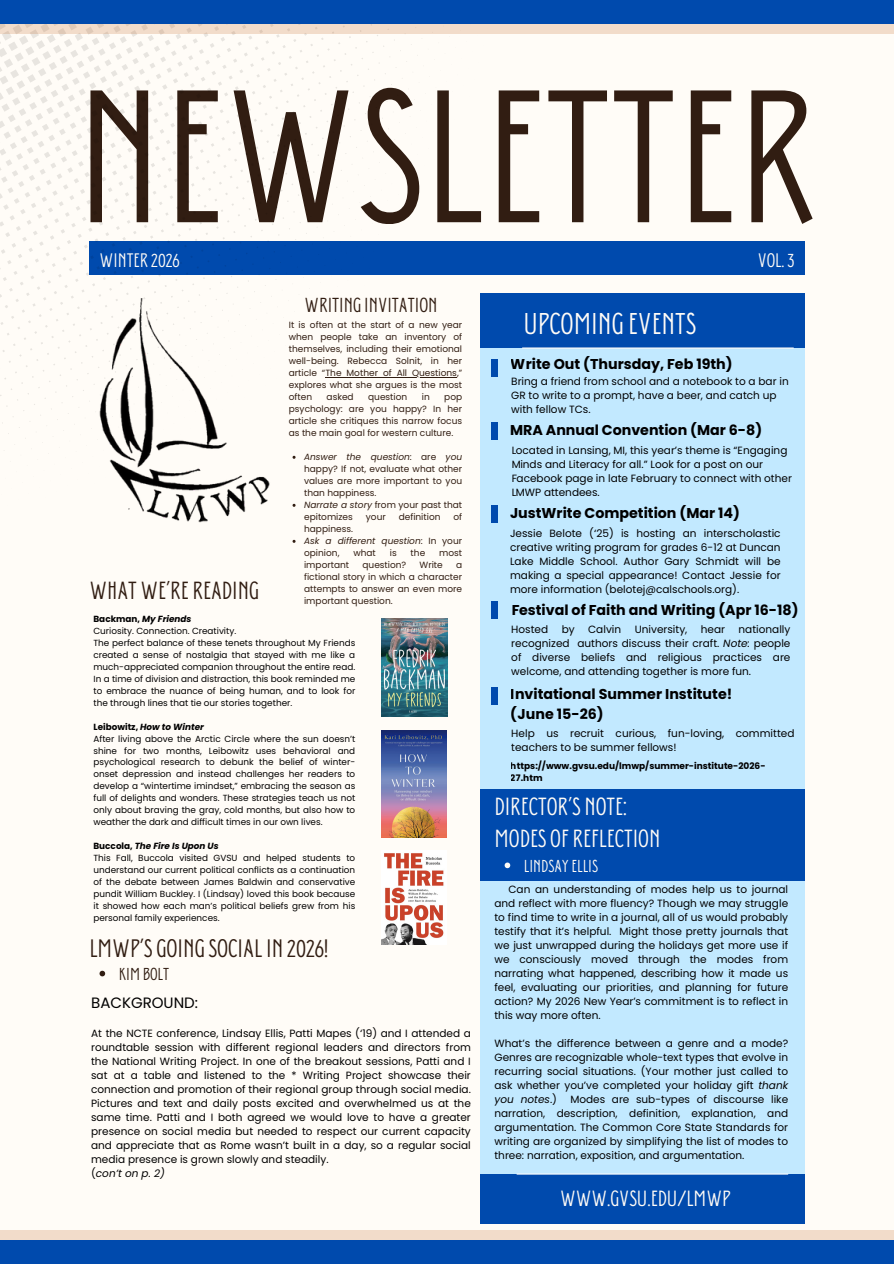
<style>
.page{position:relative;width:894px;height:1264px;background:#fff}
.page>*{position:absolute;margin:0;border:0;box-sizing:border-box;transform-origin:0 0}
.t1{font:188.1px "Donau Uppercase Neue";color:#311d12}
.t2{font:30px "Donau Uppercase Neue";color:#fffcf7}
.t3{font:25.2px "Donau Uppercase Neue";color:#311d12}
.t4{font:24.75px/31.5px "Donau Uppercase Neue";color:#fffcf7}
.t5{font:24.75px "Donau Uppercase Neue";color:#311d12}
.t6{font:21.9px "Donau Uppercase Neue";color:#fffcf7}
.t7{font:20.25px "Donau Uppercase Neue";color:#311d12}
.t8{font:19.5px "Donau Uppercase Neue";color:#fffcf7}
.t9{font:17.25px "Donau Uppercase Neue";color:#fffcf7}
.t10{font:17.25px "Donau Uppercase Neue";color:#311d12}
.t11{font:15px "Poppins";color:#000}
.t12{font:700 14.25px/19.6px "Poppins";color:#000}
.t13{font:10.5px/14px "Poppins";color:#000;text-align:justify}
.t14{font:9px/12px "Poppins";color:#311d12;text-align:justify}
.t15{font:700 9px/12px "Poppins";color:#000}
.t16{font:8.85px/11.9px "Poppins";color:#000}
.s1{font-style:italic}
.s2{font-weight:700}
.s3{font-weight:700;font-style:italic}
</style>
<div class="page">
<div style="left:0;top:0;width:893px;height:1263px;background:#fffcf7"></div>
<div style="left:89px;top:241px;width:715px;height:33px;background:#004aad"></div>
<svg style="left:0;top:33px;width:516px;height:490px"></svg>
<div style="left:0;top:1230px;width:893px;height:33px;background:#f2dcca"></div>
<div style="left:0;top:0;width:893px;height:33px;background:#f2dcca"></div>
<div style="left:0;top:1239px;width:893px;height:24px;background:#004aad"></div>
<div style="left:0;top:0;width:893px;height:24px;background:#004aad"></div>
<div style="left:480px;top:294px;width:324px;height:880px;background:#c2e9ff"></div>
<div style="left:480px;top:1174px;width:324px;height:49px;background:#004aad"></div>
<hr style="left:516px;top:1173px;width:272px;height:1px;background:#fdfdfd">
<div style="left:480px;top:789px;width:324px;height:92px;background:#004aad"></div>
<div style="left:480px;top:294px;width:324px;height:54px;background:#004aad"></div>
<hr style="left:522px;top:347px;width:271px;height:1px;background:#fffcf7">
<div style="left:491px;top:359px;width:6px;height:17px;background:#004aad"></div>
<img style="left:91px;top:298px;width:189px;height:224px">
<img style="left:382px;top:618px;width:65px;height:98px">
<img style="left:381px;top:730px;width:65px;height:107px">
<svg style="left:504px;top:862px;width:6px;height:6px"></svg>
<svg style="left:99px;top:970px;width:6px;height:6px"></svg>
<hr style="left:325px;top:377px;width:132px;height:1px;background:#311d12">
<img style="left:381px;top:853px;width:63px;height:91px">
<div style="left:491px;top:423px;width:6px;height:17px;background:#004aad"></div>
<div style="left:491px;top:505px;width:6px;height:17px;background:#004aad"></div>
<div style="left:491px;top:602px;width:6px;height:17px;background:#004aad"></div>
<div style="left:491px;top:687px;width:6px;height:17px;background:#004aad"></div>
<h1 class="t1" style="left:76px;top:40px;width:743px">NEWSLETTER</h1>
<h6 class="t8" style="left:99px;top:248px;width:82px">WINTER 2026</h6>
<p class="t8" style="left:757px;top:248px;width:38px">VOL.3</p>
<h4 class="t7" style="left:304px;top:292px;width:134px">WRITINGINVITATION</h4>
<h3 class="t5" style="left:89px;top:575px;width:171px">WHAT WE’RE READING</h3>
<p class="t14" style="left:289px;top:319px;width:175px">It is often at the start of a new year when people take an inventory of themselves, including their emotional well-being. Rebecca Solnit, in her article “The Mother of All Questions,” explores what she argues is the most often</p>
<p class="t14" style="left:326px;top:391px;width:29px">asked</p>
<p class="t14" style="left:368px;top:391px;width:41px">question</p>
<p class="t14" style="left:421px;top:391px;width:9px">in</p>
<p class="t14" style="left:289px;top:391px;width:175px;text-indent:155px">pop psychology: are you happy? In her article she critiques this narrow focus as the main goal for western culture.</p>
<p class="t14" style="left:304px;top:451px;width:159px;text-align:left"><span class="s1">Answer the question</span>: are <span class="s1">you </span>happy? If not, evaluate what other values are more important to you than happiness.<br><span class="s1">Narrate a story</span> from your past that epitomizes</p>
<p class="t14" style="left:366px;top:511px;width:21px">your</p>
<p class="t14" style="left:398px;top:511px;width:43px">definition</p>
<p class="t14" style="left:453px;top:511px;width:10px">of</p>
<p class="t14" style="left:304px;top:523px;width:159px;text-align:left">happiness.<br><span class="s1">Ask a different question</span>: In your opinion,</p>
<p class="t14" style="left:353px;top:547px;width:24px">what</p>
<p class="t14" style="left:389px;top:547px;width:8px">is</p>
<p class="t14" style="left:410px;top:547px;width:16px">the</p>
<p class="t14" style="left:439px;top:547px;width:25px">most</p>
<p class="t14" style="left:304px;top:559px;width:47px">important</p>
<p class="t14" style="left:362px;top:559px;width:45px">question?</p>
<p class="t14" style="left:419px;top:559px;width:25px">Write</p>
<p class="t14" style="left:304px;top:559px;width:159px;text-indent:152px">a fictional story in which a character attempts to answer an even more important question.</p>
<p class="t16" style="left:93px;top:613px;width:263px"><span class="s2">Backman,</span> <span class="s3">My Friends<br></span>Curiosity. Connection. Creativity.<br>The perfect balance of these tenets throughout My Friends created a sense of nostalgia that stayed with me like a much-appreciated companion throughout the entire read.<br>In a time of division and distraction, this book reminded me to embrace the nuance of being human, and to look for the through lines that tie our stories together.</p>
<p class="t16" style="left:93px;top:720px;width:263px"><span class="s2">Leibowitz,</span> <span class="s3">How to Winter<br></span>After living above the Arctic Circle where the sun doesn’t shine for two months, Leibowitz uses behavioral and psychological research to debunk the belief of winter&shy;onset depression and instead challenges her readers to develop a “wintertime imindset,” embracing the season as full of delights and wonders. These strategies teach us not only about braving the gray, cold months, but also how to weather the dark and difficult times in our own lives.</p>
<p class="t16" style="left:93px;top:840px;width:263px"><span class="s2">Buccola,</span> <span class="s3">The Fire Is Upon Us<br></span>This Fall, Buccola visited GVSU and helped students to understand our current political conflicts as a continuation of the debate between James Baldwin and conservative pundit William Buckley. I (Lindsay) loved this book because it showed how each man’s political beliefs grew from his personal family experiences.</p>
<h3 class="t3" style="left:89px;top:932px;width:240px">LMWP’SGOINGSOCIALIN 2026!</h3>
<p class="t10" style="left:119px;top:963px;width:51px">KIM BOLT</p>
<h3 class="t11" style="left:91px;top:992px;width:108px">BACKGROUND:</h3>
<p class="t13" style="left:91px;top:1026px;width:381px;text-align:left">At the NCTE conference, Lindsay Ellis, Patti Mapes (‘19) and I attended a roundtable session with different regional leaders and directors from the National Writing Project. In one of the breakout sessions, Patti and I sat at a table and listened to the * Writing Project showcase their connection and promotion of their regional group through social media.<br>Pictures and text and daily posts excited and overwhelmed us at the same time. Patti and I both agreed we would love to have a greater presence on social media but needed to respect our current capacity and appreciate that as Rome wasn’t built in a day, so a regular social media presence is grown slowly and steadily.<br>(<span class="s1">con’t on p. 2)</span></p>
<h2 class="t2" style="left:523px;top:305px;width:174px">UPCOMINGEVENTS</h2>
<h3 class="t12" style="left:510px;top:354px;width:223px">Write Out (Thursday, Feb 19th)</h3>
<p class="t13" style="left:511px;top:374px;width:279px;text-align:left">Bring a friend from school and a notebook to a bar in<br>GR to write to a prompt, have a beer, and catch up with fellow TCs.</p>
<p class="t12" style="left:510px;top:420px;width:253px">MRA Annual Convention (Mar 6-8)</p>
<p class="t13" style="left:511px;top:443px;width:282px;text-align:left">Located in Lansing, MI, this year’s theme is “Engaging Minds and Literacy for all.” Look for a post on our Facebook page in late February to connect with other LMWP attendees.</p>
<h3 class="t12" style="left:510px;top:503px;width:231px">JustWrite Competition (Mar 14)</h3>
<p class="t13" style="left:510px;top:526px;width:272px">Jessie Belote (‘25) is hosting an interscholastic creative writing program for grades 6-12 at Duncan Lake Middle School. Author Gary Schmidt will be making a special appearance! Contact Jessie for more information (belotej@calschools.org).</p>
<h3 class="t12" style="left:511px;top:600px;width:288px">Festival of Faith and Writing (Apr 16-18)</h3>
<p class="t13" style="left:511px;top:622px;width:38px">Hosted</p>
<p class="t13" style="left:561px;top:622px;width:15px">by</p>
<p class="t13" style="left:588px;top:622px;width:34px">Calvin</p>
<p class="t13" style="left:634px;top:622px;width:54px">University,</p>
<p class="t13" style="left:700px;top:622px;width:26px">hear</p>
<p class="t13" style="left:511px;top:622px;width:280px;text-indent:227px">nationally recognized authors discuss their craft. <span class="s1">Note:</span> people of diverse beliefs and religious practices are welcome, and attending together is more fun.</p>
<h3 class="t12" style="left:510px;top:684px;width:223px">Invitational Summer Institute! (June 15-26)</h3>
<p class="t13" style="left:511px;top:726px;width:284px">Help us recruit curious, fun-loving, committed teachers to be summer fellows!</p>
<p class="t15" style="left:510px;top:760px;width:256px">https://www.gvsu.edu/lmwp/summer-institute-2026-<br>27.htm</p>
<h3 class="t4" style="left:494px;top:790px;width:167px">DIRECTOR’S NOTE:<br>MODES OF REFLECTION</h3>
<p class="t9" style="left:523px;top:854px;width:75px">LINDSAYELLIS</p>
<p class="t13" style="left:494px;top:882px;width:295px;text-indent:14px">Can an understanding of modes help us to journal and reflect with more fluency? Though we may struggle to find time to write in a journal, all of us would probably testify that it’s helpful. Might those pretty journals that we just unwrapped during the holidays get more use if we consciously moved through the modes from narrating what happened, describing how it made us feel, evaluating our priorities, and planning for future action? My 2026 New Year’s commitment is to reflect in this way more often.</p>
<p class="t13" style="left:494px;top:1036px;width:295px">What’s the difference between a genre and a mode?<br>Genres are recognizable whole-text types that evolve in recurring social situations. (Your mother just called to ask whether you’ve completed your holiday gift <span class="s1">thank you notes</span>.)</p>
<p class="t13" style="left:494px;top:1092px;width:295px;text-indent:76px">Modes are sub-types of discourse like narration, description, definition, explanation, and argumentation. The Common Core State Standards for writing are organized by simplifying the list of modes to three: narration, exposition, and argumentation.</p>
<h5 class="t6" style="left:560px;top:1185px;width:170px">WWW.GVSU.EDU/LMWP</h5>
</div>
